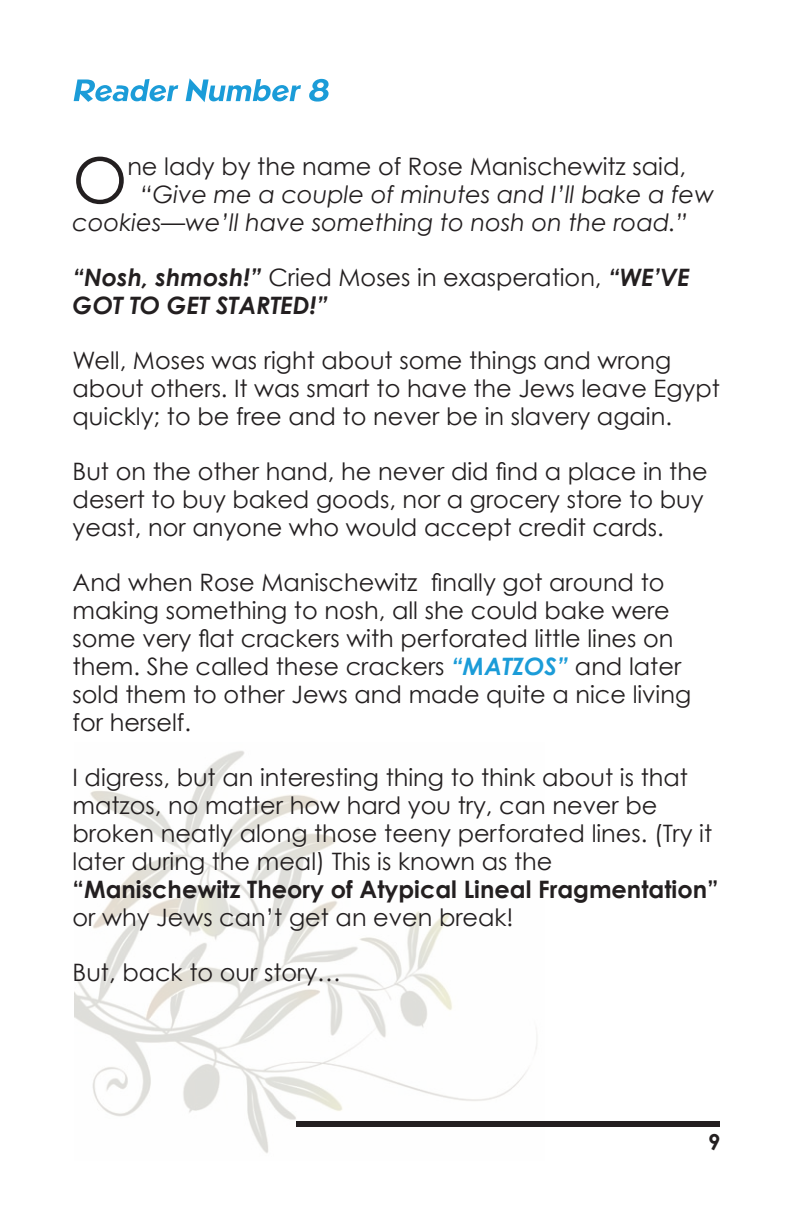
<style>
.page{position:relative;width:792px;height:1224px;background:#fff}
.page>*{position:absolute;margin:0;border:0;box-sizing:border-box;transform-origin:0 0}
.t1{font:63px "Century Gothic";color:#231f20}
.t2{font:24px/28px "Century Gothic";color:#231f20}
.t3{font:italic 24px/28px "Century Gothic";color:#231f20}
.t4{font:700 24px "Century Gothic";color:#231f20}
.t5{font:italic 700 24px "Century Gothic";color:#231f20}
.t6{font:700 22px "Century Gothic";color:#231f20}
.s1{font-weight:700;font-style:italic}
.s2{font-weight:700;font-style:italic;color:#1b9cd8}
</style>
<div class="page">
<img style="left:75px;top:750px;width:462px;height:403px">
<div style="left:296px;top:1121px;width:424px;height:6px;background:#231f20"></div>
<svg style="left:74px;top:78px;width:255px;height:24px"></svg>
<h1 class="t1" style="left:73px;top:142px;width:56px">O</h1>
<p class="t2" style="left:127px;top:152px;width:560px">ne lady by the name of Rose Manischewitz said,</p>
<p class="t3" style="left:73px;top:180px;width:643px;text-indent:68px">“Give me a couple of minutes and I’ll bake a few cookies—we’ll have something to nosh on the road.”</p>
<p class="t2" style="left:73px;top:263px;width:619px"><span class="s1">“Nosh, shmosh!”</span> Cried Moses in exasperation, <span class="s1">“WE’VE<br>GOT</span></p>
<p class="t5" style="left:130px;top:290px;width:114px">TO GET START</p>
<p class="t5" style="left:280px;top:290px;width:49px">ED!”</p>
<p class="t2" style="left:73px;top:346px;width:649px">Well, Moses was right about some things and wrong about others. It was smart to have the Jews leave Egypt quickly; to be free and to never be in slavery again.</p>
<p class="t2" style="left:73px;top:457px;width:637px">But on the other hand, he never did find a place in the desert to buy baked goods, nor a grocery store to buy yeast, nor anyone who would accept credit cards.</p>
<p class="t2" style="left:73px;top:568px;width:620px">And when Rose Manischewitz finally got around to making something to nosh, all she could bake were some very flat crackers with perforated little lines on them. She called these crackers <span class="s2">“MATZOS”</span> and later sold them to other Jews and made quite a nice living for herself.</p>
<p class="t2" style="left:73px;top:763px;width:641px">I digress, but an interesting thing to think about is that matzos, no matter how hard you try, can never be broken neatly along those teeny perforated lines. (Try it later during the meal) This is known as the</p>
<p class="t4" style="left:73px;top:874px;width:648px">“Manischewitz Theory of Atypical Lineal Fragmentation”</p>
<p class="t2" style="left:73px;top:903px;width:443px">or why Jews can’t get an even break!</p>
<p class="t2" style="left:73px;top:958px;width:270px">But, back to our story…</p>
<p class="t6" style="left:708px;top:1128px;width:14px">9</p>
</div>
